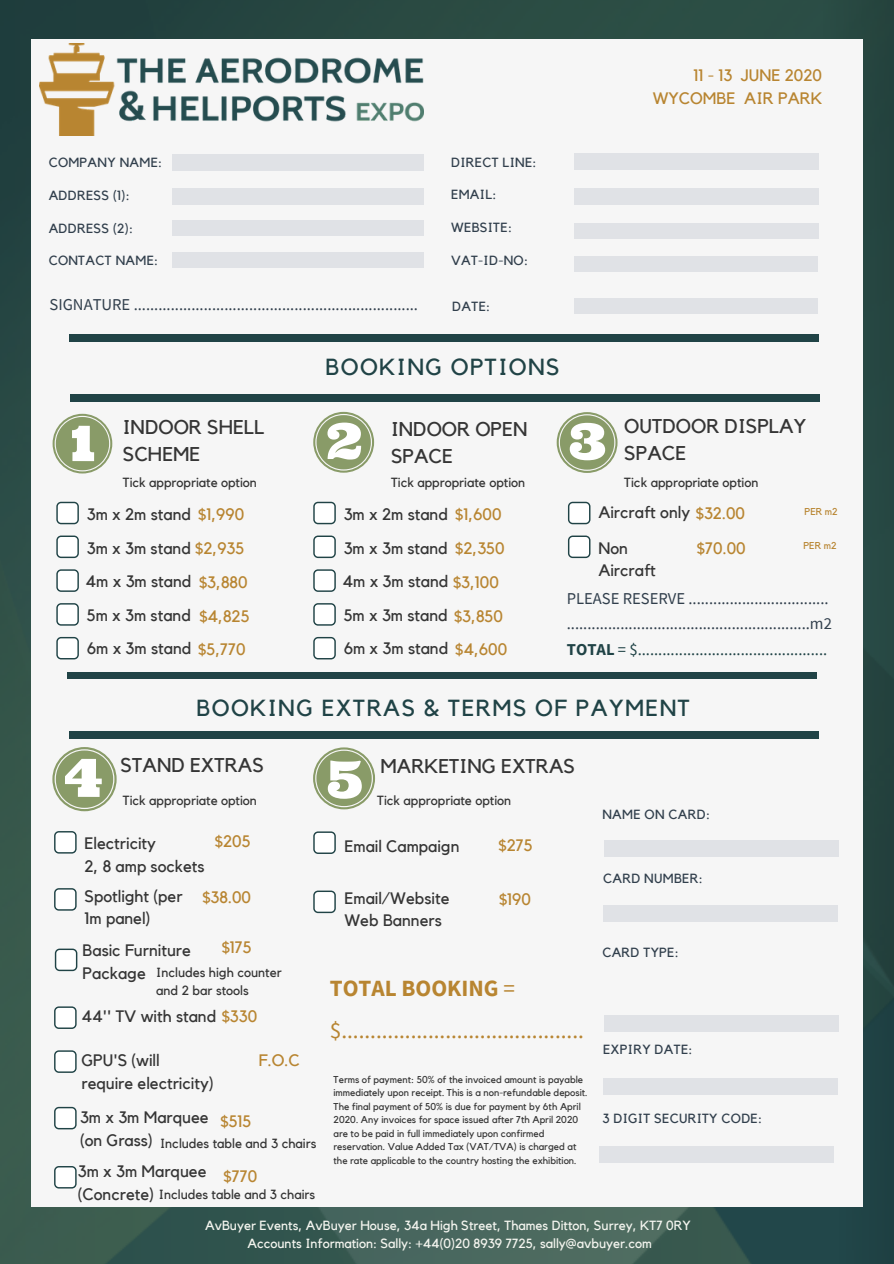
<style>
.page{position:relative;width:894px;height:1264px;background:#fff}
.page>*{position:absolute;margin:0;border:0;box-sizing:border-box;transform-origin:0 0}
.t1{font:23.25px/41.7px "Source Sans Pro";color:#b88531}
.t2{font:23.25px "Kollektif";letter-spacing:.06em;color:#204346}
.t3{font:19.8px/27px "Kollektif";color:#353535}
.t4{font:16.5px/22.5px "Kollektif";color:#353535}
.t5{font:16.5px/25.3px "Source Sans Pro";color:#313f4c}
.t6{font:16.5px/33.8px "Kollektif";color:#b88531}
.t7{font:13.2px/18px "Kollektif";color:#353535}
.t8{font:13.2px "Kollektif";letter-spacing:.02em;color:#313f4c}
.t9{font:13.2px/18px "Kollektif";color:#f4f5ef;text-align:center}
.t10{font:9.9px/13.5px "Kollektif";color:#353535}
.t11{font:9.9px "Kollektif";color:#b88531}
.s1{color:#b88531}
.s2{font-weight:700;color:#204346}
.s3{color:#204346}
.s4{font-weight:700}
</style>
<div class="page">
<img style="left:0;top:0;width:893px;height:1263px">
<div style="left:32px;top:39px;width:829px;height:1167px;background:#f6f6f6"></div>
<div style="left:172px;top:154px;width:251px;height:16px;background:#e0e2e6"></div>
<div style="left:172px;top:188px;width:251px;height:16px;background:#e0e2e6"></div>
<div style="left:604px;top:840px;width:234px;height:16px;background:#e0e2e6"></div>
<div style="left:603px;top:905px;width:234px;height:16px;background:#e0e2e6"></div>
<div style="left:604px;top:1015px;width:234px;height:16px;background:#e0e2e6"></div>
<div style="left:603px;top:1078px;width:234px;height:16px;background:#e0e2e6"></div>
<div style="left:599px;top:1146px;width:234px;height:16px;background:#e0e2e6"></div>
<div style="left:573px;top:188px;width:245px;height:16px;background:#e0e2e6"></div>
<div style="left:573px;top:223px;width:245px;height:16px;background:#e0e2e6"></div>
<div style="left:573px;top:154px;width:245px;height:16px;background:#e0e2e6"></div>
<div style="left:573px;top:256px;width:244px;height:16px;background:#e0e2e6"></div>
<div style="left:573px;top:298px;width:244px;height:16px;background:#e0e2e6"></div>
<div style="left:68px;top:672px;width:748px;height:7px;background:#204346"></div>
<div style="left:69px;top:731px;width:749px;height:7px;background:#204346"></div>
<div style="left:69px;top:335px;width:749px;height:7px;background:#204346"></div>
<div style="left:70px;top:394px;width:749px;height:7px;background:#204346"></div>
<svg style="left:53px;top:414px;width:59px;height:59px"></svg>
<svg style="left:313px;top:412px;width:61px;height:60px"></svg>
<svg style="left:556px;top:412px;width:61px;height:61px"></svg>
<svg style="left:56px;top:502px;width:23px;height:22px"></svg>
<svg style="left:56px;top:535px;width:23px;height:23px"></svg>
<svg style="left:56px;top:569px;width:23px;height:23px"></svg>
<svg style="left:56px;top:603px;width:23px;height:22px"></svg>
<svg style="left:56px;top:637px;width:23px;height:22px"></svg>
<svg style="left:313px;top:502px;width:23px;height:22px"></svg>
<svg style="left:313px;top:535px;width:23px;height:23px"></svg>
<svg style="left:313px;top:569px;width:23px;height:23px"></svg>
<svg style="left:313px;top:603px;width:23px;height:22px"></svg>
<svg style="left:313px;top:637px;width:23px;height:22px"></svg>
<svg style="left:567px;top:502px;width:23px;height:22px"></svg>
<svg style="left:567px;top:535px;width:23px;height:23px"></svg>
<svg style="left:54px;top:831px;width:23px;height:22px"></svg>
<svg style="left:54px;top:888px;width:23px;height:22px"></svg>
<svg style="left:54px;top:1050px;width:23px;height:22px"></svg>
<svg style="left:54px;top:1106px;width:23px;height:23px"></svg>
<svg style="left:54px;top:1166px;width:23px;height:22px"></svg>
<svg style="left:313px;top:831px;width:23px;height:23px"></svg>
<svg style="left:313px;top:890px;width:23px;height:23px"></svg>
<svg style="left:52px;top:747px;width:65px;height:64px"></svg>
<svg style="left:313px;top:747px;width:62px;height:62px"></svg>
<svg style="left:55px;top:948px;width:22px;height:23px"></svg>
<svg style="left:54px;top:1006px;width:23px;height:22px"></svg>
<img style="left:39px;top:43px;width:384px;height:93px">
<div style="left:172px;top:220px;width:251px;height:16px;background:#e0e2e6"></div>
<div style="left:172px;top:252px;width:251px;height:16px;background:#e0e2e6"></div>
<p class="t8" style="left:49px;top:156px;width:115px">COMPANY NAME:</p>
<p class="t8" style="left:49px;top:189px;width:83px">ADDRESS (1):</p>
<p class="t8" style="left:49px;top:222px;width:86px">ADDRESS (2):</p>
<p class="t8" style="left:49px;top:254px;width:111px">CONTACT NAME:</p>
<p class="t5" style="left:50px;top:291px;width:370px">SIGNATURE .....................................................................</p>
<p class="t8" style="left:451px;top:156px;width:87px">DIRECT LINE:</p>
<p class="t8" style="left:451px;top:189px;width:47px">EMAIL:</p>
<p class="t8" style="left:451px;top:221px;width:62px">WEBSITE:</p>
<p class="t8" style="left:451px;top:254px;width:78px">VAT-ID-NO:</p>
<p class="t8" style="left:452px;top:300px;width:39px">DATE:</p>
<h1 class="t2" style="left:325px;top:356px;width:236px">BOOKING OPTIONS</h1>
<p class="t6" style="left:652px;top:65px;width:171px;line-height:22.5px;text-align:right">11 - 13 JUNE 2020<br>WYCOMBE AIR PARK</p>
<p class="t3" style="left:391px;top:416px;width:138px">INDOOR OPEN<br>SPACE</p>
<p class="t3" style="left:624px;top:413px;width:183px">OUTDOOR DISPLAY<br>SPACE</p>
<p class="t3" style="left:123px;top:414px;width:143px">INDOOR SHELL<br>SCHEME</p>
<p class="t7" style="left:123px;top:474px;width:136px">Tick appropriate option</p>
<p class="t7" style="left:391px;top:474px;width:136px">Tick appropriate option</p>
<p class="t7" style="left:624px;top:474px;width:136px">Tick appropriate option</p>
<p class="t4" style="left:86px;top:498px;width:160px;line-height:33.8px">3m x 2m stand <span class="s1">$1,990<br></span>3m x 3m stand <span class="s1">$2,935<br></span>4m x 3m stand<br>5m x 3m stand</p>
<p class="t6" style="left:199px;top:566px;width:52px">$3,880 $4,825</p>
<p class="t4" style="left:87px;top:637px;width:160px">6m x 3m stand <span class="s1">$5,770</span></p>
<p class="t4" style="left:342px;top:498px;width:166px;line-height:33.5px">3m x 2m stand <span class="s1">$1,600<br></span>3m x 3m stand <span class="s1">$2,350<br></span>4m x 3m stand <span class="s1">$3,100<br></span>5m x 3m stand <span class="s1">$3,850<br></span>6m x 3m stand <span class="s1">$4,600</span></p>
<p class="t4" style="left:598px;top:501px;width:148px">Aircraft only <span class="s1">$32.00</span></p>
<p class="t11" style="left:804px;top:507px;width:35px">PER m2</p>
<p class="t4" style="left:598px;top:537px;width:31px">Non</p>
<p class="t6" style="left:696px;top:531px;width:50px">$70.00</p>
<p class="t4" style="left:598px;top:559px;width:59px">Aircraft</p>
<p class="t11" style="left:803px;top:541px;width:35px">PER m2</p>
<p class="t5" style="left:566px;top:586px;width:266px">PLEASE RESERVE .................................. ...........................................................m2<br><span class="s2">TOTAL</span> <span class="s3">= $..............................................</span></p>
<h1 class="t2" style="left:196px;top:696px;width:495px">BOOKING EXTRAS &amp; TERMS OF PAYMENT</h1>
<p class="t3" style="left:120px;top:752px;width:145px">STAND EXTRAS</p>
<p class="t7" style="left:123px;top:792px;width:136px">Tick appropriate option</p>
<p class="t4" style="left:84px;top:832px;width:122px">Electricity<br>2, 8 amp sockets</p>
<p class="t6" style="left:215px;top:824px;width:37px">$205</p>
<p class="t4" style="left:84px;top:885px;width:100px">Spotlight (per<br>1m panel)</p>
<p class="t6" style="left:202px;top:881px;width:50px">$38.00</p>
<p class="t4" style="left:83px;top:939px;width:110px">Basic Furniture<br>Package</p>
<p class="t6" style="left:222px;top:931px;width:32px">$175</p>
<p class="t4" style="left:81px;top:1005px;width:177px">44'' TV with stand <span class="s1">$330</span></p>
<p class="t7" style="left:156px;top:963px;width:127px">Includes high counter and 2 bar stools</p>
<p class="t4" style="left:81px;top:1049px;width:134px">GPU'S (will require electricity)</p>
<p class="t6" style="left:259px;top:1043px;width:42px">F.O.C</p>
<p class="t4" style="left:80px;top:1106px;width:130px">3m x 3m Marquee (on Grass)</p>
<p class="t4" style="left:78px;top:1160px;width:130px">3m x 3m Marquee (Concrete)</p>
<p class="t6" style="left:220px;top:1104px;width:32px">$515</p>
<p class="t7" style="left:160px;top:1134px;width:158px">Includes table and 3 chairs</p>
<p class="t6" style="left:223px;top:1159px;width:35px">$770</p>
<p class="t7" style="left:159px;top:1186px;width:158px">Includes table and 3 chairs</p>
<p class="t3" style="left:380px;top:753px;width:196px">MARKETING EXTRAS</p>
<p class="t7" style="left:377px;top:792px;width:136px">Tick appropriate option</p>
<p class="t4" style="left:344px;top:835px;width:116px">Email Campaign</p>
<p class="t6" style="left:498px;top:828px;width:36px">$275</p>
<p class="t4" style="left:344px;top:887px;width:106px">Email/Website</p>
<p class="t6" style="left:499px;top:883px;width:33px">$190</p>
<p class="t4" style="left:344px;top:910px;width:99px">Web Banners</p>
<h1 class="t1" style="left:330px;top:967px;width:255px"><span class="s4">TOTAL BOOKING</span> = $..........................................</h1>
<p class="t10" style="left:333px;top:1072px;width:255px">Terms of payment: 50% of the invoiced amount is payable immediately upon receipt. This is a non-refundable deposit.<br>The final payment of 50% is due for payment by 6th April 2020. Any invoices for space issued after 7th April 2020 are to be paid in full immediately upon confirmed reservation. Value Added Tax (VAT/TVA) is charged at the rate applicable to the country hosting the exhibition.</p>
<p class="t8" style="left:602px;top:808px;width:109px">NAME ON CARD:</p>
<p class="t8" style="left:603px;top:872px;width:101px">CARD NUMBER:</p>
<p class="t8" style="left:602px;top:946px;width:78px">CARD TYPE:</p>
<p class="t8" style="left:603px;top:1043px;width:91px">EXPIRY DATE:</p>
<p class="t8" style="left:602px;top:1111px;width:161px">3 DIGIT SECURITY CODE:</p>
<p class="t9" style="left:205px;top:1216px;width:487px">AvBuyer Events, AvBuyer House, 34a High Street, Thames Ditton, Surrey, KT7 0RY<br>Accounts Information: Sally: +44(0)20 8939 7725, sally@avbuyer.com</p>
</div>
